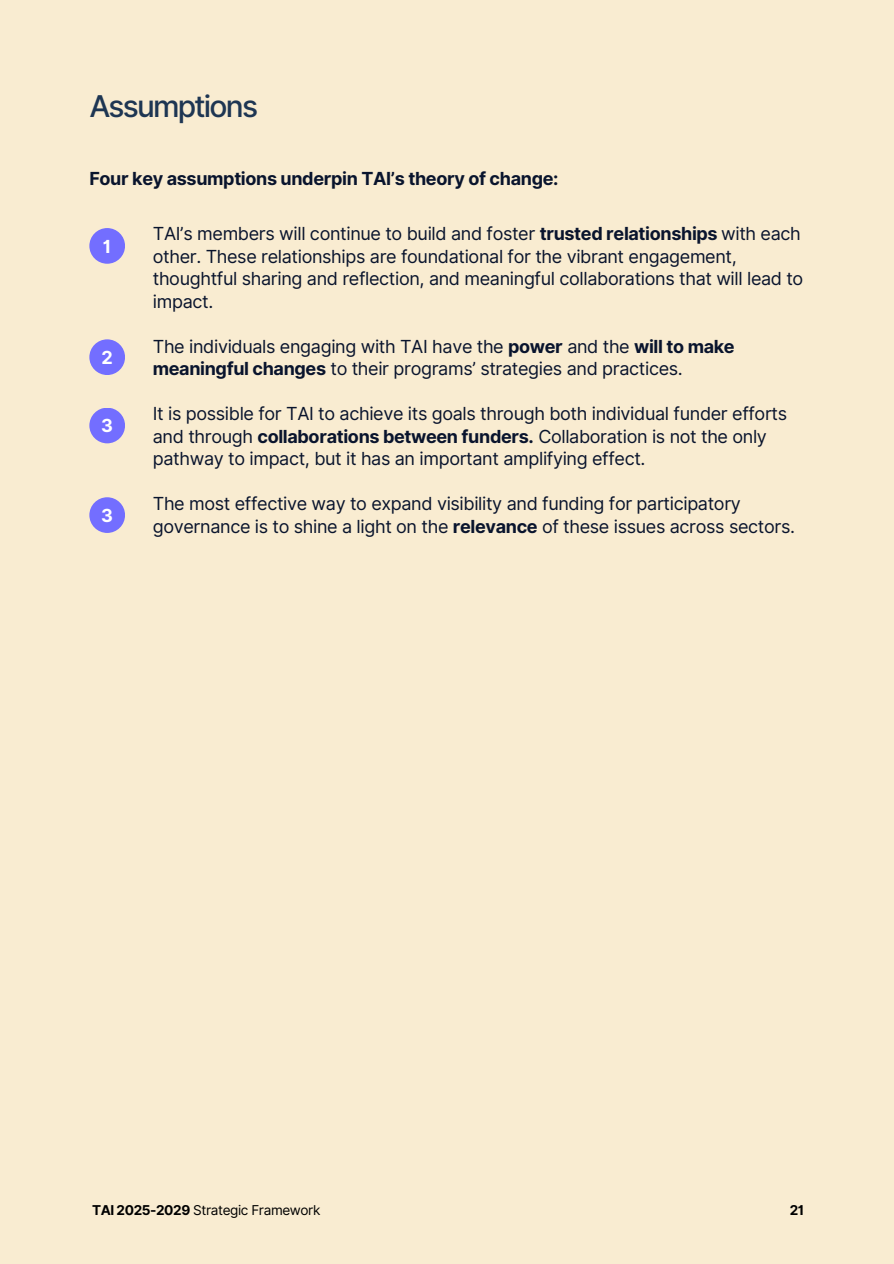
<style>
.page{position:relative;width:894px;height:1264px;background:#fff}
.page>*{position:absolute;margin:0;border:0;box-sizing:border-box;transform-origin:0 0}
.t1{font:500 30px "Inter";letter-spacing:-.06em;color:#1e3653}
.t2{font:18px/22.5px "Inter";letter-spacing:-.02em;color:#09142d}
.t3{font:700 18px "Inter";letter-spacing:-.02em;color:#09142d}
.t4{font:700 18px "Inter";color:#fff}
.t5{font:13.5px "Inter";letter-spacing:-.03em;color:#000}
.t6{font:700 13.5px "Inter";color:#000}
.s1{font-weight:700}
</style>
<div class="page">
<div style="left:0;top:0;width:893px;height:1263px;background:#f9ecd1"></div>
<div style="left:89px;top:228px;width:36px;height:36px;background:#736eff;border-radius:50%"></div>
<div style="left:89px;top:339px;width:36px;height:36px;background:#736eff;border-radius:50%"></div>
<div style="left:89px;top:407px;width:36px;height:36px;background:#736eff;border-radius:50%"></div>
<div style="left:89px;top:497px;width:36px;height:36px;background:#736eff;border-radius:50%"></div>
<p class="t1" style="left:89px;top:88px;width:170px">Assumptions</p>
<p class="t3" style="left:89px;top:168px;width:470px">Four key assumptions underpin TAI’s theory of change:</p>
<h3 class="t4" style="left:103px;top:235px;width:10px">1</h3>
<h3 class="t4" style="left:101px;top:346px;width:13px">2</h3>
<p class="t4" style="left:101px;top:415px;width:13px">3</p>
<p class="t4" style="left:101px;top:504px;width:13px">3</p>
<h1 class="t2" style="left:153px;top:222px;width:652px">TAI’s members will continue to build and foster <span class="s1">trusted relationships</span> with each other. These relationships are foundational for the vibrant engagement, thoughtful sharing and reflection, and meaningful collaborations that will lead to impact.</h1>
<h2 class="t2" style="left:153px;top:335px;width:583px">The individuals engaging with TAI have the <span class="s1">power</span> and the <span class="s1">will to make meaningful changes</span> to their programs’ strategies and practices.</h2>
<p class="t2" style="left:153px;top:402px;width:635px">It is possible for TAI to achieve its goals through both individual funder efforts and through <span class="s1">collaborations between funders.</span> Collaboration is not the only pathway to impact, but it has an important amplifying effect.</p>
<p class="t2" style="left:153px;top:492px;width:643px">The most effective way to expand visibility and funding for participatory governance is to shine a light on the <span class="s1">relevance</span> of these issues across sectors.</p>
<h3 class="t5" style="left:92px;top:1202px;width:230px"><span class="s1">TAI 2025-2029</span> Strategic Framework</h3>
<h3 class="t6" style="left:789px;top:1202px;width:16px">21</h3>
</div>
